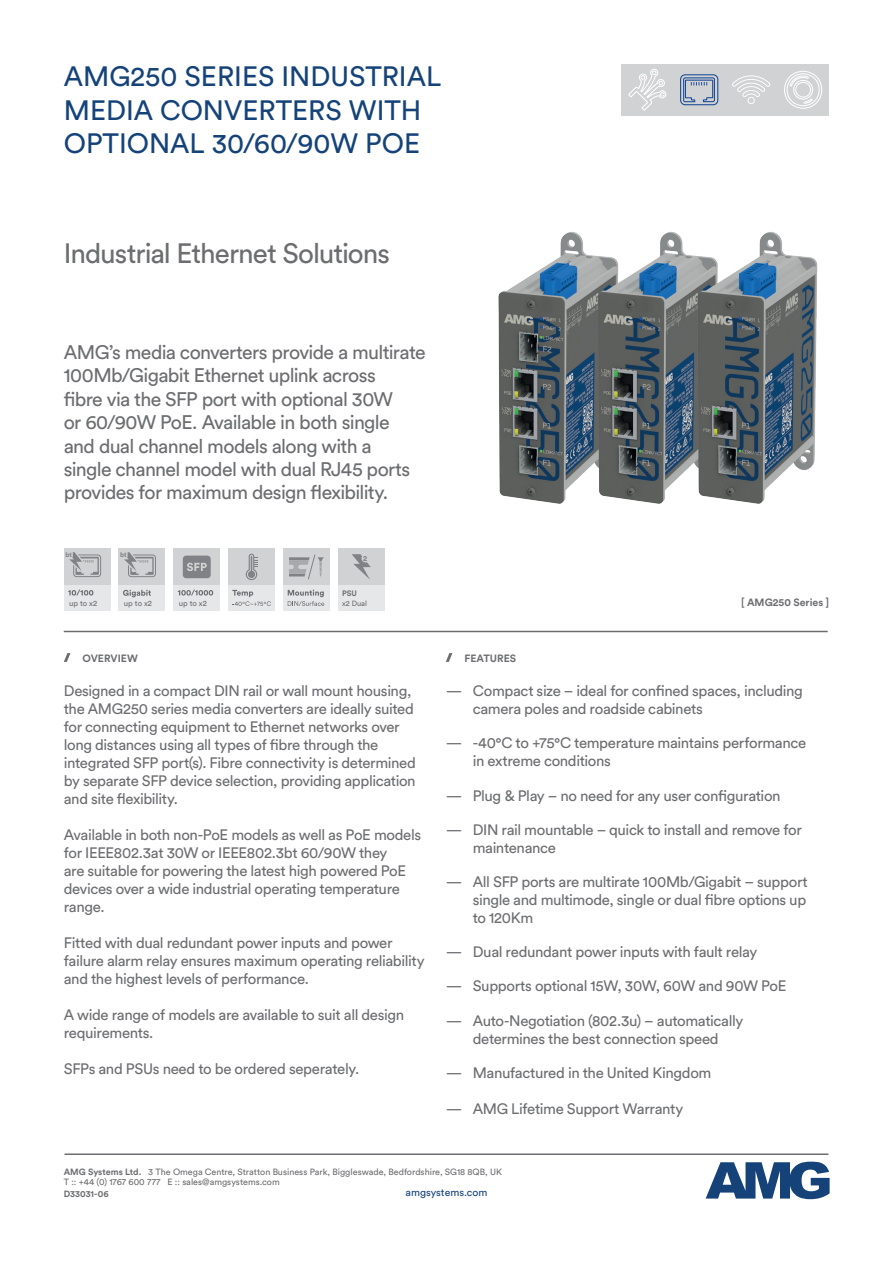
<style>
.page{position:relative;width:893px;height:1263px;background:#fff}
.page>*{position:absolute;margin:0;border:0;box-sizing:border-box;transform-origin:0 0}
.t1{font:27.75px/33.3px "Circular Std";color:#154379}
.t2{font:27.75px "Circular Std";letter-spacing:-.035em;color:#6c6d70}
.t3{font:19.5px/23.4px "Circular Std";letter-spacing:-.035em;color:#6c6d70}
.t4{font:15px/18px "Circular Std";letter-spacing:-.025em;color:#6c6d70}
.t5{font:700 10.5px "Circular Std";color:#6c6d70}
.t6{font:10.5px "Circular Std";color:#154379}
.t7{font:9px/10.8px "Circular Std";color:#6c6d70}
.t8{font:700 9px "Circular Std";color:#6c6d70}
.t9{font:7.8px "Circular Std";color:#6c6d70}
.t10{font:700 7.8px "Circular Std";color:#6c6d70}
.t11{font:7.5px "Circular Std";color:#6c6d70}
.t12{font:700 7.5px "Circular Std";color:#808285}
.t13{font:700 6.75px "Circular Std";color:#808285}
.s1{font-weight:700}
</style>
<div class="page">
<img style="left:498px;top:231px;width:320px;height:273px">
<svg style="left:706px;top:1161px;width:123px;height:38px"></svg>
<hr style="left:65px;top:1153px;width:763px;height:2px;background:#6c6d70">
<hr style="left:64px;top:631px;width:764px;height:1px;background:#6c6d70">
<svg style="left:64px;top:653px;width:6px;height:9px"></svg>
<svg style="left:446px;top:653px;width:6px;height:9px"></svg>
<div style="left:64px;top:585px;width:47px;height:25px;background:#e6e7e9"></div>
<svg style="left:68px;top:590px;width:25px;height:5px"></svg>
<div style="left:64px;top:549px;width:47px;height:36px;background:#d1d2d4"></div>
<svg style="left:69px;top:552px;width:32px;height:25px"></svg>
<div style="left:119px;top:585px;width:46px;height:25px;background:#e6e7e9"></div>
<svg style="left:123px;top:590px;width:28px;height:7px"></svg>
<div style="left:119px;top:549px;width:46px;height:36px;background:#d1d2d4"></div>
<svg style="left:124px;top:552px;width:32px;height:25px"></svg>
<div style="left:228px;top:585px;width:47px;height:25px;background:#e6e7e9"></div>
<div style="left:228px;top:549px;width:47px;height:36px;background:#d1d2d4"></div>
<svg style="left:232px;top:590px;width:39px;height:16px"></svg>
<svg style="left:246px;top:554px;width:11px;height:26px"></svg>
<div style="left:725px;top:64px;width:52px;height:52px;background:#d1d2d4"></div>
<div style="left:673px;top:64px;width:52px;height:52px;background:#d1d2d4"></div>
<div style="left:621px;top:64px;width:52px;height:52px;background:#d1d2d4"></div>
<div style="left:777px;top:64px;width:52px;height:52px;background:#d1d2d4"></div>
<svg style="left:784px;top:71px;width:38px;height:38px"></svg>
<svg style="left:628px;top:69px;width:38px;height:42px"></svg>
<svg style="left:680px;top:74px;width:38px;height:31px"></svg>
<svg style="left:732px;top:75px;width:38px;height:29px"></svg>
<div style="left:283px;top:585px;width:47px;height:25px;background:#e6e7e9"></div>
<div style="left:283px;top:549px;width:47px;height:36px;background:#d1d2d4"></div>
<svg style="left:288px;top:590px;width:36px;height:16px"></svg>
<svg style="left:289px;top:555px;width:35px;height:24px"></svg>
<div style="left:173px;top:585px;width:47px;height:25px;background:#e6e7e9"></div>
<svg style="left:178px;top:590px;width:35px;height:6px"></svg>
<div style="left:173px;top:549px;width:47px;height:36px;background:#d1d2d4"></div>
<svg style="left:183px;top:555px;width:28px;height:24px"></svg>
<div style="left:338px;top:585px;width:47px;height:25px;background:#e6e7e9"></div>
<div style="left:338px;top:549px;width:47px;height:36px;background:#d1d2d4"></div>
<svg style="left:352px;top:554px;width:19px;height:25px"></svg>
<div style="left:361px;top:554px;width:9px;height:8px;background:#d1d2d4;border-radius:50%"></div>
<h1 class="t1" style="left:64px;top:60px;width:379px">AMG250 SERIES INDUSTRIAL<br>MEDIA CONVERTERS WITH<br>OPTIONAL 30/60/90W POE</h1>
<h1 class="t2" style="left:64px;top:236px;width:328px">Industrial Ethernet Solutions</h1>
<p class="t3" style="left:64px;top:340px;width:363px">AMG’s media converters provide a multirate 100Mb/Gigabit Ethernet uplink across<br>fibre via the SFP port with optional 30W<br>or 60/90W PoE. Available in both single and dual channel models along with a<br>single channel model with dual RJ45 ports provides for maximum design flexibility.</p>
<p class="t13" style="left:65px;top:550px;width:8px">bt</p>
<p class="t9" style="left:69px;top:598px;width:30px">up to x2</p>
<p class="t13" style="left:120px;top:550px;width:8px">bt</p>
<p class="t9" style="left:124px;top:598px;width:30px">up to x2</p>
<p class="t11" style="left:178px;top:599px;width:39px">-20~+60°C</p>
<p class="t9" style="left:179px;top:598px;width:30px">up to x2</p>
<p class="t12" style="left:363px;top:553px;width:6px">2</p>
<p class="t10" style="left:342px;top:588px;width:16px">PSU</p>
<p class="t11" style="left:342px;top:599px;width:26px">x2 Dual</p>
<p class="t5" style="left:82px;top:651px;width:57px">OVERVIEW</p>
<p class="t5" style="left:464px;top:651px;width:53px">FEATURES</p>
<p class="t5" style="left:741px;top:595px;width:90px">[ AMG250 Series ]</p>
<p class="t4" style="left:64px;top:682px;width:354px">Designed in a compact DIN rail or wall mount housing, the AMG250 series media converters are ideally suited for connecting equipment to Ethernet networks over long distances using all types of fibre through the integrated SFP port(s). Fibre connectivity is determined by separate SFP device selection, providing application and site flexibility.</p>
<p class="t4" style="left:64px;top:826px;width:359px">Available in both non-PoE models as well as PoE models for IEEE802.3at 30W or IEEE802.3bt 60/90W they<br>are suitable for powering the latest high powered PoE devices over a wide industrial operating temperature range.</p>
<p class="t4" style="left:64px;top:934px;width:362px">Fitted with dual redundant power inputs and power failure alarm relay ensures maximum operating reliability and the highest levels of performance.</p>
<p class="t4" style="left:64px;top:1006px;width:342px">A wide range of models are available to suit all design requirements.</p>
<p class="t4" style="left:64px;top:1060px;width:297px">SFPs and PSUs need to be ordered seperately.</p>
<p class="t4" style="left:473px;top:682px;width:332px;text-indent:-27px">— Compact size – ideal for confined spaces, including camera poles and roadside cabinets</p>
<p class="t4" style="left:473px;top:734px;width:335px;text-indent:-27px">— -40°C to +75°C temperature maintains performance in extreme conditions</p>
<p class="t4" style="left:446px;top:786px;width:336px">— Plug &amp; Play – no need for any user configuration</p>
<p class="t4" style="left:473px;top:820px;width:331px;text-indent:-27px">— DIN rail mountable – quick to install and remove for maintenance</p>
<p class="t4" style="left:473px;top:872px;width:337px;text-align:justify;text-indent:-27px">— All SFP ports are multirate 100Mb/Gigabit – support single and multimode, single or dual fibre options up to 120Km</p>
<p class="t4" style="left:446px;top:943px;width:313px">— Dual redundant power inputs with fault relay</p>
<p class="t4" style="left:446px;top:977px;width:342px">— Supports optional 15W, 30W, 60W and 90W PoE</p>
<p class="t4" style="left:446px;top:1011px;width:299px;text-align:center">— Auto-Negotiation (802.3u) – automatically determines the best connection speed</p>
<p class="t4" style="left:446px;top:1063px;width:267px">— Manufactured in the United Kingdom</p>
<p class="t4" style="left:446px;top:1099px;width:239px">— AMG Lifetime Support Warranty</p>
<p class="t7" style="left:64px;top:1166px;width:440px"><span class="s1">AMG Systems Ltd.</span> 3 The Omega Centre, Stratton Business Park, Biggleswade, Bedfordshire, SG18 8QB, UK<br>T :: +44 (0) 1767 600 777 E :: sales@amgsystems.com</p>
<p class="t8" style="left:64px;top:1188px;width:46px">D33031-06</p>
<p class="t6" style="left:406px;top:1186px;width:83px">amgsystems.com</p>
</div>
